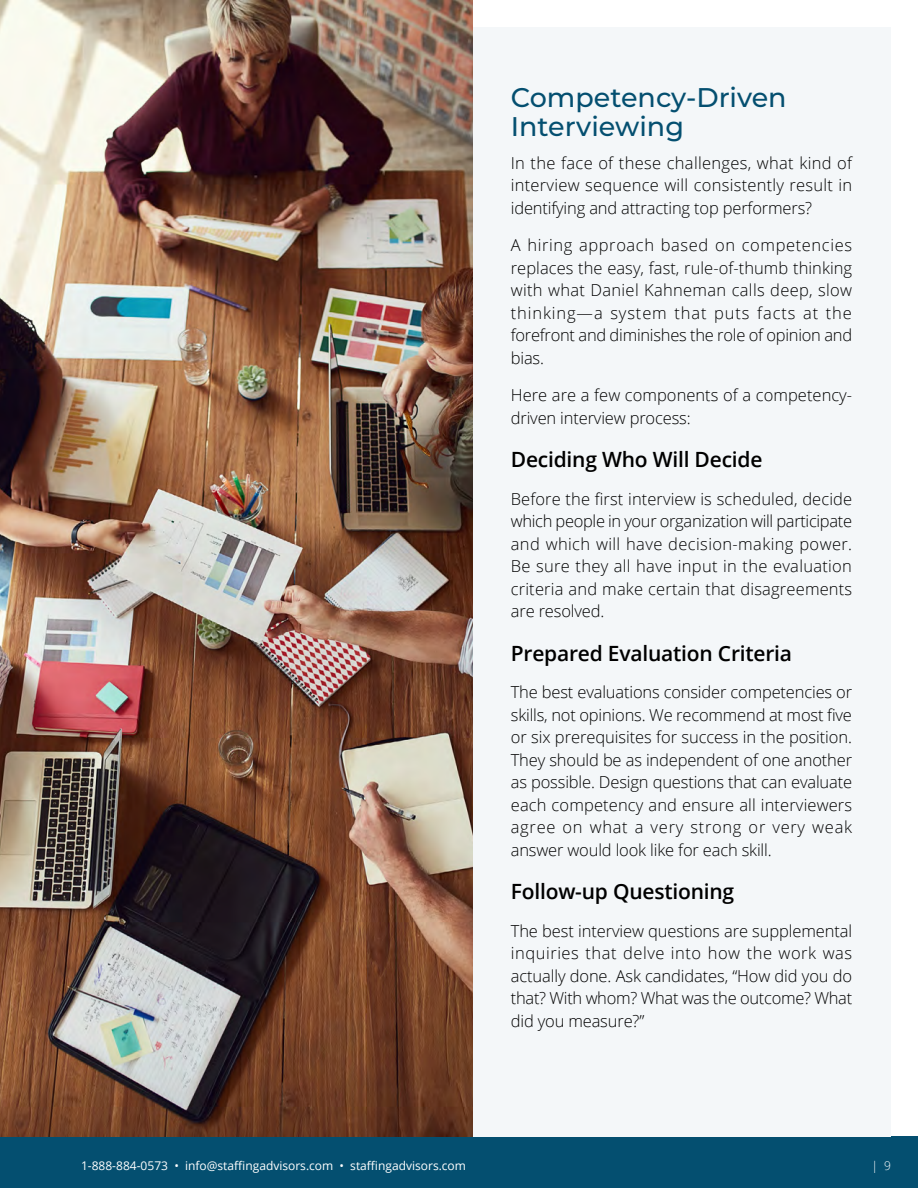
<style>
.page{position:relative;width:918px;height:1188px;background:#fff}
.page>*{position:absolute;margin:0;border:0;box-sizing:border-box;transform-origin:0 0}
.t1{font:500 27px/28.5px "Montserrat";color:#044f70}
.t2{font:600 21px "Open Sans";letter-spacing:-.01em;color:#000}
.t3{font:300 16.5px/22.5px "Open Sans";letter-spacing:-.01em;color:#000;text-align:justify}
.t4{font:12px "Open Sans";color:#fff}
.t5{font:300 12px "Open Sans";color:#fff}
</style>
<div class="page">
<div style="left:0;top:1136px;width:918px;height:52px;background:#044f70"></div>
<div style="left:27px;top:27px;width:864px;height:1109px;background:#f4f7f9"></div>
<img style="left:0;top:0;width:473px;height:1136px">
<h1 class="t1" style="left:511px;top:82px;width:277px">Competency-Driven<br>Interviewing</h1>
<p class="t3" style="left:511px;top:151px;width:343px">In the face of these challenges, what kind of interview sequence will consistently result in identifying and attracting top performers?</p>
<p class="t3" style="left:511px;top:234px;width:343px">A hiring approach based on competencies replaces the easy, fast, rule-of-thumb thinking with what Daniel Kahneman calls deep, slow thinking—a system that puts facts at the forefront and diminishes the role of opinion and bias.</p>
<p class="t3" style="left:511px;top:384px;width:343px">Here are a few components of a competency&shy;driven interview process:</p>
<p class="t2" style="left:511px;top:445px;width:253px">Deciding Who Will Decide</p>
<p class="t3" style="left:511px;top:487px;width:343px">Before the first interview is scheduled, decide which people in your organization will participate and which will have decision-making power.<br>Be sure they all have input in the evaluation criteria and make certain that disagreements are resolved.</p>
<p class="t2" style="left:511px;top:639px;width:283px">Prepared Evaluation Criteria</p>
<p class="t3" style="left:511px;top:681px;width:343px">The best evaluations consider competencies or skills, not opinions. We recommend at most five or six prerequisites for success in the position.<br>They should be as independent of one another as possible. Design questions that can evaluate each competency and ensure all interviewers agree on what a very strong or very weak answer would look like for each skill.</p>
<p class="t2" style="left:511px;top:877px;width:225px">Follow-up Questioning</p>
<p class="t3" style="left:511px;top:919px;width:343px">The best interview questions are supplemental inquiries that delve into how the work was actually done. Ask candidates, “How did you do that? With whom? What was the outcome? What did you measure?”</p>
<p class="t4" style="left:81px;top:1157px;width:387px">1-888-884-0573 • info@staffingadvisors.com • staffingadvisors.com</p>
<p class="t5" style="left:871px;top:1158px;width:21px">| 9</p>
</div>
